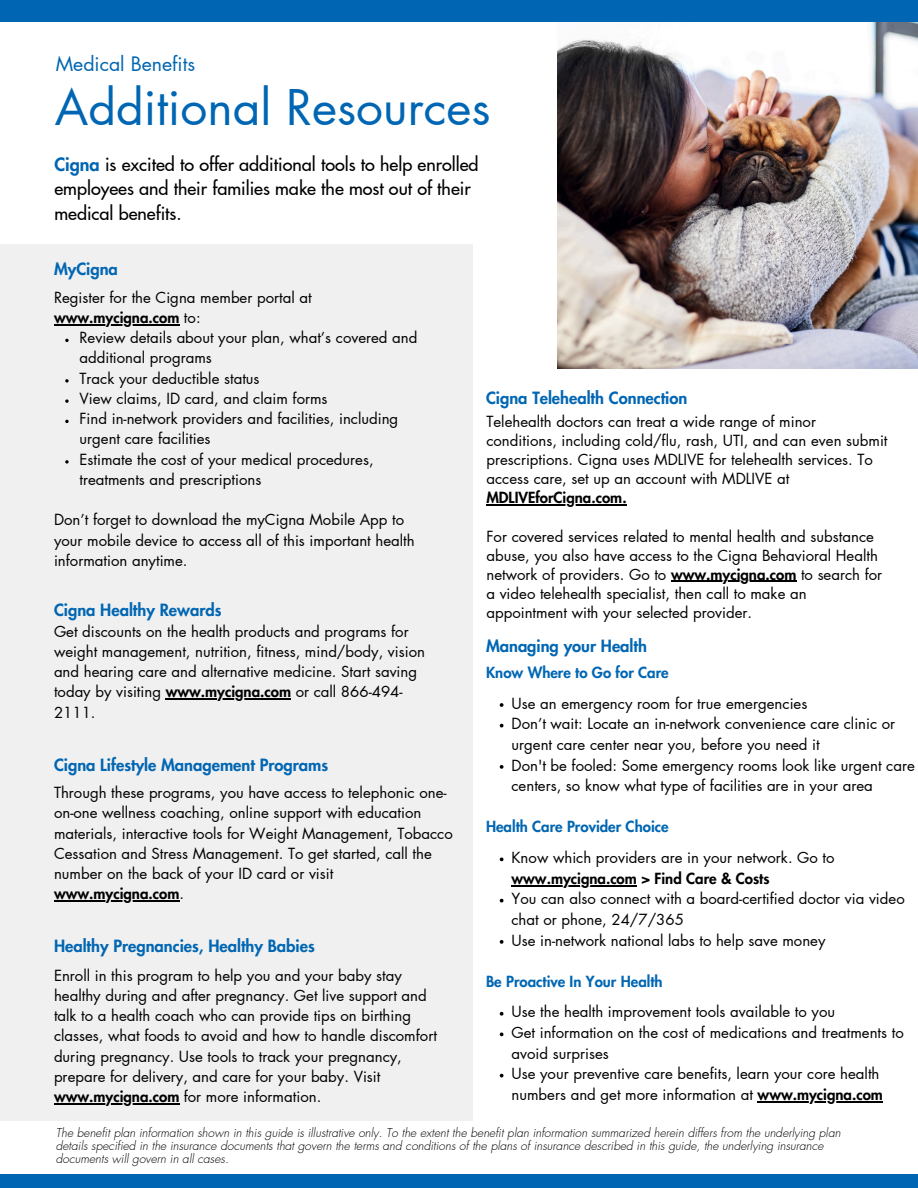
<style>
.page{position:relative;width:918px;height:1188px;background:#fff}
.page>*{position:absolute;margin:0;border:0;box-sizing:border-box;transform-origin:0 0}
.t1{font:48px "Futura LT Pro";color:#0066b3}
.t2{font:19.5px "Futura LT Pro";color:#0066b3}
.t3{font:500 18px/24.8px "Futura LT Pro";color:#000}
.t4{font:800 16.5px "Futura LT Pro";color:#0066b3}
.t5{font:15px/20.2px "Futura LT Pro";color:#000}
.t6{font:800 15px "Futura LT Pro";color:#0066b3}
.t7{font:800 15px "Futura LT Pro";color:#000}
.t8{font:italic 300 12px/13px "Futura LT Pro";color:#000}
.s1{font-weight:800;color:#0066b3}
.s2{font-weight:800}
.s3{font-weight:400}
</style>
<div class="page">
<img style="left:557px;top:21px;width:361px;height:347px">
<div style="left:0;top:1174px;width:918px;height:14px;background:#0066b3"></div>
<div style="left:0;top:0;width:918px;height:21px;background:#0066b3"></div>
<div style="left:0;top:244px;width:472px;height:877px;background:#f0f0f0"></div>
<hr style="left:166px;top:699px;width:125px;height:1px;background:#000">
<hr style="left:54px;top:324px;width:125px;height:1px;background:#000">
<svg style="left:65px;top:339px;width:4px;height:3px"></svg>
<svg style="left:65px;top:379px;width:4px;height:4px"></svg>
<svg style="left:65px;top:399px;width:4px;height:4px"></svg>
<svg style="left:65px;top:420px;width:4px;height:3px"></svg>
<svg style="left:65px;top:460px;width:4px;height:4px"></svg>
<hr style="left:54px;top:900px;width:125px;height:2px;background:#000">
<svg style="left:500px;top:703px;width:4px;height:4px"></svg>
<svg style="left:500px;top:724px;width:4px;height:3px"></svg>
<svg style="left:500px;top:765px;width:4px;height:4px"></svg>
<svg style="left:500px;top:857px;width:4px;height:4px"></svg>
<hr style="left:512px;top:885px;width:125px;height:1px;background:#000">
<svg style="left:500px;top:899px;width:4px;height:3px"></svg>
<svg style="left:500px;top:940px;width:4px;height:4px"></svg>
<svg style="left:500px;top:1012px;width:4px;height:4px"></svg>
<svg style="left:500px;top:1032px;width:4px;height:4px"></svg>
<svg style="left:500px;top:1074px;width:4px;height:3px"></svg>
<hr style="left:758px;top:1101px;width:125px;height:1px;background:#000">
<hr style="left:54px;top:1103px;width:125px;height:1px;background:#000">
<hr style="left:486px;top:504px;width:141px;height:2px;background:#000">
<hr style="left:671px;top:581px;width:125px;height:1px;background:#000">
<p class="t2" style="left:56px;top:55px;width:141px">Medical Benefits</p>
<h1 class="t1" style="left:55px;top:85px;width:437px">Additional Resources</h1>
<p class="t3" style="left:54px;top:152px;width:426px"><span class="s1">Cigna</span> is excited to offer additional tools to help enrolled employees and their families make the most out of their medical benefits.</p>
<p class="t4" style="left:54px;top:261px;width:65px">MyCigna</p>
<p class="t5" style="left:54px;top:288px;width:259px">Register for the Cigna member portal at</p>
<p class="t5" style="left:79px;top:308px;width:339px;text-indent:-25px"><span class="s2">www.mycigna.com</span> to:<br>Review details about your plan, what’s covered and</p>
<p class="t5" style="left:79px;top:348px;width:182px">additional programs<br>Track your deductible status</p>
<h5 class="t5" style="left:79px;top:389px;width:250px">View claims, ID card, and claim forms</h5>
<h4 class="t5" style="left:79px;top:409px;width:320px">Find in-network providers and facilities, including urgent care facilities</h4>
<h5 class="t5" style="left:79px;top:450px;width:296px">Estimate the cost of your medical procedures, treatments and prescriptions</h5>
<h4 class="t5" style="left:54px;top:510px;width:362px">Don’t forget to download the myCigna Mobile App to your mobile device to access all of this important health information anytime.</h4>
<h4 class="t4" style="left:54px;top:603px;width:169px">Cigna Healthy Rewards</h4>
<h5 class="t5" style="left:54px;top:622px;width:373px">Get discounts on the health products and programs for weight management, nutrition, fitness, mind/body, vision and hearing care and alternative medicine. Start saving today by visiting <span class="s2">www.mycigna.com</span> or call 866-494-</h5>
<p class="t5" style="left:54px;top:703px;width:43px">2111.</p>
<h5 class="t4" style="left:54px;top:757px;width:276px">Cigna Lifestyle Management Programs</h5>
<h4 class="t5" style="left:54px;top:783px;width:400px">Through these programs, you have access to telephonic one&shy;on-one wellness coaching, online support with education materials, interactive tools for Weight Management, Tobacco Cessation and Stress Management. To get started, call the number on the back of your ID card or visit</h4>
<h4 class="t7" style="left:54px;top:887px;width:131px">www.mycigna.com<span class="s3">.</span></h4>
<p class="t4" style="left:54px;top:939px;width:262px">Healthy Pregnancies, Healthy Babies</p>
<h5 class="t5" style="left:54px;top:966px;width:384px">Enroll in this program to help you and your baby stay healthy during and after pregnancy. Get live support and talk to a health coach who can provide tips on birthing classes, what foods to avoid and how to handle discomfort during pregnancy. Use tools to track your pregnancy, prepare for delivery, and care for your baby. Visit</h5>
<p class="t5" style="left:54px;top:1087px;width:269px"><span class="s2">www.mycigna.com</span> for more information.</p>
<p class="t4" style="left:486px;top:390px;width:203px">Cigna Telehealth Connection</p>
<p class="t5" style="left:486px;top:412px;width:403px;line-height:19.2px">Telehealth doctors can treat a wide range of minor conditions, including cold/flu, rash, UTI, and can even submit prescriptions. Cigna uses MDLIVE for telehealth services. To access care, set up an account with MDLIVE at</p>
<p class="t7" style="left:486px;top:491px;width:142px">MDLIVEforCigna.com.</p>
<p class="t5" style="left:486px;top:527px;width:397px;line-height:19.2px">For covered services related to mental health and substance abuse, you also have access to the Cigna Behavioral Health network of providers. Go to <span class="s2">www.mycigna.com</span> to search for a video telehealth specialist, then call to make an appointment with your selected provider.</p>
<p class="t4" style="left:486px;top:639px;width:162px">Managing your Health</p>
<h5 class="t6" style="left:486px;top:666px;width:184px">Know Where to Go for Care</h5>
<h5 class="t5" style="left:512px;top:694px;width:297px">Use an emergency room for true emergencies</h5>
<h4 class="t5" style="left:512px;top:714px;width:385px">Don’t wait: Locate an in-network convenience care clinic or urgent care center near you, before you need it</h4>
<h4 class="t5" style="left:512px;top:755px;width:405px">Don't be fooled: Some emergency rooms look like urgent care centers, so know what type of facilities are in your area</h4>
<p class="t6" style="left:486px;top:820px;width:184px">Health Care Provider Choice</p>
<p class="t5" style="left:512px;top:848px;width:325px">Know which providers are in your network. Go to</p>
<p class="t5" style="left:512px;top:869px;width:395px"><span class="s2">www.mycigna.com &gt; Find Care &amp; Costs<br></span>You can also connect with a board-certified doctor via video</p>
<h4 class="t5" style="left:512px;top:910px;width:316px">chat or phone, 24/7/365<br>Use in-network national labs to help save money</h4>
<p class="t6" style="left:486px;top:974px;width:178px">Be Proactive In Your Health</p>
<p class="t5" style="left:512px;top:1002px;width:325px">Use the health improvement tools available to you</p>
<p class="t5" style="left:512px;top:1023px;width:394px">Get information on the cost of medications and treatments to avoid surprises</p>
<h4 class="t5" style="left:512px;top:1064px;width:373px">Use your preventive care benefits, learn your core health numbers and get more information at <span class="s2">www.mycigna.com</span></h4>
<h2 class="t8" style="left:56px;top:1127px;width:786px">The benefit plan information shown in this guide is illustrative only. To the extent the benefit plan information summarized herein differs from the underlying plan details specified in the insurance documents that govern the terms and conditions of the plans of insurance described in this guide, the underlying insurance documents will govern in all cases.</h2>
</div>
